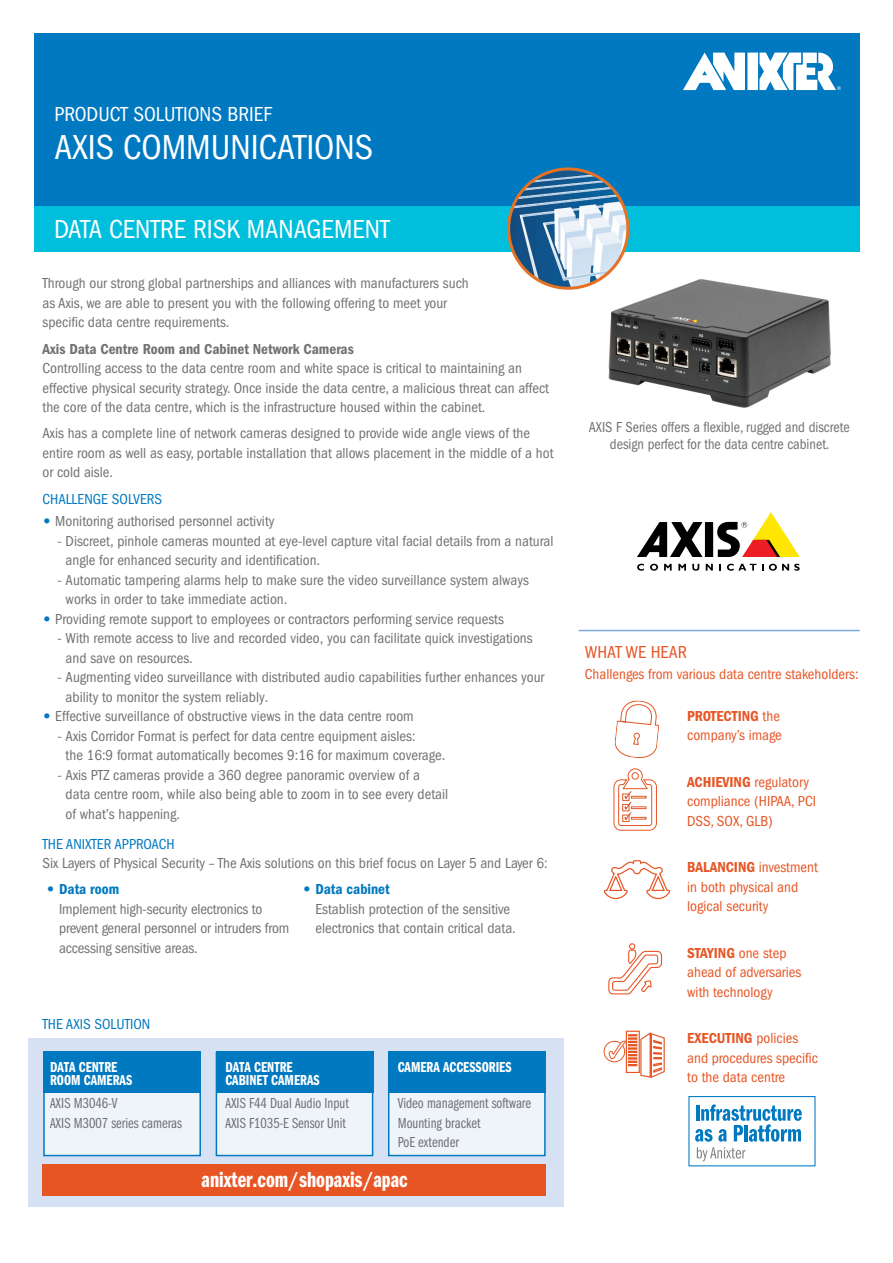
<style>
.page{position:relative;width:893px;height:1263px;background:#fff}
.page>*{position:absolute;margin:0;border:0;box-sizing:border-box;transform-origin:0 0}
.t1{font:condensed 36px "ITC Franklin Gothic Std";color:#fff}
.t2{font:condensed 27px "ITC Franklin Gothic Std";color:#fff}
.t3{font:22.5px "ITC Franklin Gothic Std Dm Cp";color:#fff}
.t4{font:condensed 21px "ITC Franklin Gothic Std";color:#fff}
.t5{font:condensed 18px "ITC Franklin Gothic Std";color:#e75525}
.t6{font:condensed 15px/19.5px "ITC Franklin Gothic Std";color:#717073}
.t7{font:condensed 15px/19.5px "ITC Franklin Gothic Std";color:#e75525}
.t8{font:15px/19.5px "ITC Franklin Gothic Std Bk Cp";color:#717073}
.t9{font:condensed 15px/16.5px "ITC Franklin Gothic Std";color:#717073;text-align:center;scale:.95 1}
.t10{font:15px/13.5px "ITC Franklin Gothic Std Dm Cp";color:#fff}
.t11{font:condensed 15px "ITC Franklin Gothic Std";color:#0079c1}
.t12{font:15px "ITC Franklin Gothic Std Dm Cd";color:#e75525}
.t13{font:15px "ITC Franklin Gothic Std Dm Cd";color:#717073}
.t14{font:15px "ITC Franklin Gothic Std Dm Cd";color:#0079c1}
.s1{font-family:"ITC Franklin Gothic Std Hvy";font-stretch:normal;color:#0079c1}
.s2{font-family:"ITC Franklin Gothic Std Hvy"}
.s3{font-family:"ITC Franklin Gothic Std";font-stretch:condensed}
.s4{font-family:"ITC Franklin Gothic Std Dm Cd";font-stretch:normal}
</style>
<div class="page">
<img style="left:581px;top:254px;width:250px;height:154px">
<div style="left:34px;top:34px;width:825px;height:172px;background:#0079c1"></div>
<div style="left:34px;top:206px;width:825px;height:45px;background:#00bfdc"></div>
<img style="left:509px;top:169px;width:119px;height:119px;border-radius:60px">
<div style="left:507px;top:167px;width:122px;height:123px;border:3px solid #e57224;border-radius:50%"></div>
<div style="left:747px;top:53px;width:11px;height:37px;background:#fff"></div>
<svg style="left:683px;top:53px;width:62px;height:37px"></svg>
<svg style="left:759px;top:53px;width:82px;height:37px"></svg>
<div style="left:688px;top:1096px;width:127px;height:70px;border:1px solid #0079c1"></div>
<svg style="left:695px;top:1104px;width:107px;height:57px"></svg>
<svg style="left:604px;top:860px;width:66px;height:39px"></svg>
<div style="left:604px;top:1041px;width:21px;height:21px;border:1px solid #e75525;border-radius:50%"></div>
<svg style="left:609px;top:1031px;width:56px;height:46px"></svg>
<svg style="left:614px;top:700px;width:45px;height:58px"></svg>
<svg style="left:608px;top:943px;width:54px;height:51px"></svg>
<svg style="left:614px;top:768px;width:43px;height:62px"></svg>
<div style="left:28px;top:1038px;width:535px;height:169px;background:#d6e2f4"></div>
<div style="left:44px;top:1053px;width:156px;height:102px;background:#eff4fa"></div>
<div style="left:43px;top:1052px;width:158px;height:104px;border:2px solid #0079c1"></div>
<div style="left:216px;top:1053px;width:157px;height:102px;background:#eff4fa"></div>
<div style="left:216px;top:1052px;width:157px;height:104px;border:2px solid #0079c1"></div>
<div style="left:389px;top:1053px;width:156px;height:102px;background:#eff4fa"></div>
<div style="left:388px;top:1052px;width:158px;height:104px;border:2px solid #0079c1"></div>
<div style="left:43px;top:1051px;width:158px;height:42px;background:#0079c1"></div>
<div style="left:216px;top:1051px;width:157px;height:42px;background:#0079c1"></div>
<div style="left:388px;top:1051px;width:158px;height:42px;background:#0079c1"></div>
<div style="left:43px;top:1164px;width:503px;height:32px;background:#e75525"></div>
<hr style="left:578px;top:630px;width:282px;height:1px;background:#7cacdc">
<div style="left:705px;top:522px;width:8px;height:35px;background:#000"></div>
<svg style="left:637px;top:522px;width:65px;height:35px"></svg>
<svg style="left:717px;top:512px;width:83px;height:45px"></svg>
<svg style="left:637px;top:564px;width:7px;height:7px"></svg>
<svg style="left:650px;top:564px;width:8px;height:7px"></svg>
<svg style="left:664px;top:564px;width:8px;height:7px"></svg>
<svg style="left:678px;top:564px;width:8px;height:7px"></svg>
<svg style="left:692px;top:564px;width:7px;height:7px"></svg>
<svg style="left:706px;top:564px;width:7px;height:7px"></svg>
<svg style="left:719px;top:564px;width:2px;height:7px"></svg>
<svg style="left:727px;top:564px;width:29px;height:7px"></svg>
<svg style="left:762px;top:564px;width:38px;height:7px"></svg>
<h3 class="t4" style="left:55px;top:102px;width:219px">PRODUCT SOLUTIONS BRIEF</h3>
<h1 class="t1" style="left:55px;top:127px;width:320px">AXIS COMMUNICATIONS</h1>
<h2 class="t2" style="left:54px;top:214px;width:337px">DATA CENTRE RISK MANAGEMENT</h2>
<p class="t6" style="left:43px;top:274px;width:428px">Through our strong global partnerships and alliances with manufacturers such as Axis, we are able to present you with the following offering to meet your specific data centre requirements.</p>
<p class="t13" style="left:43px;top:340px;width:313px">Axis Data Centre Room and Cabinet Network Cameras</p>
<p class="t6" style="left:43px;top:358px;width:508px">Controlling access to the data centre room and white space is critical to maintaining an effective physical security strategy. Once inside the data centre, a malicious threat can affect the core of the data centre, which is the infrastructure housed within the cabinet.</p>
<p class="t6" style="left:43px;top:424px;width:512px">Axis has a complete line of network cameras designed to provide wide angle views of the entire room as well as easy, portable installation that allows placement in the middle of a hot or cold aisle.</p>
<p class="t11" style="left:43px;top:490px;width:121px">CHALLENGE SOLVERS</p>
<p class="t6" style="left:43px;top:511px;width:233px"><span class="s1">•</span> Monitoring authorised personnel activity</p>
<p class="t6" style="left:66px;top:531px;width:489px;text-indent:-8px">- Discreet, pinhole cameras mounted at eye-level capture vital facial details from a natural angle for enhanced security and identification.</p>
<p class="t6" style="left:66px;top:570px;width:465px;text-indent:-8px">- Automatic tampering alarms help to make sure the video surveillance system always works in order to take immediate action.</p>
<p class="t6" style="left:43px;top:609px;width:463px"><span class="s1">•</span> Providing remote support to employees or contractors performing service requests</p>
<p class="t6" style="left:66px;top:628px;width:469px;text-indent:-8px">- With remote access to live and recorded video, you can facilitate quick investigations and save on resources.</p>
<p class="t6" style="left:66px;top:667px;width:480px;text-indent:-8px">- Augmenting video surveillance with distributed audio capabilities further enhances your ability to monitor the system reliably.</p>
<p class="t6" style="left:43px;top:706px;width:373px"><span class="s1">•</span> Effective surveillance of obstructive views in the data centre room</p>
<p class="t6" style="left:66px;top:726px;width:381px;text-indent:-8px">- Axis Corridor Format is perfect for data centre equipment aisles:<br>the 16:9 format automatically becomes 9:16 for maximum coverage.</p>
<p class="t6" style="left:66px;top:765px;width:384px;text-indent:-8px">- Axis PTZ cameras provide a 360 degree panoramic overview of a data centre room, while also being able to zoom in to see every detail of what’s happening.</p>
<p class="t11" style="left:43px;top:835px;width:134px">THE ANIXTER APPROACH</p>
<p class="t6" style="left:43px;top:853px;width:507px">Six Layers of Physical Security – The Axis solutions on this brief focus on Layer 5 and Layer 6:</p>
<p class="t14" style="left:46px;top:881px;width:74px"><span class="s2">•</span> Data room</p>
<p class="t6" style="left:59px;top:899px;width:232px">Implement high-security electronics to prevent general personnel or intruders from accessing sensitive areas.</p>
<p class="t14" style="left:303px;top:881px;width:89px"><span class="s2">•</span> Data cabinet</p>
<p class="t6" style="left:315px;top:899px;width:202px">Establish protection of the sensitive electronics that contain critical data.</p>
<p class="t11" style="left:43px;top:1016px;width:109px">THE AXIS SOLUTION</p>
<p class="t10" style="left:50px;top:1060px;width:84px">DATA CENTRE<br>ROOM CAMERAS</p>
<p class="t10" style="left:225px;top:1060px;width:96px">DATA CENTRE<br>CABINET CAMERAS</p>
<p class="t10" style="left:398px;top:1060px;width:115px">CAMERA ACCESSORIES</p>
<p class="t8" style="left:50px;top:1093px;width:133px">AXIS M3046-V<br>AXIS M3007 series cameras</p>
<p class="t8" style="left:225px;top:1093px;width:125px">AXIS F44 Dual Audio Input<br>AXIS F1035-E Sensor Unit</p>
<p class="t8" style="left:398px;top:1093px;width:135px">Video management software<br>Mounting bracket<br>PoE extender</p>
<h3 class="t3" style="left:202px;top:1167px;width:207px">anixter.com/shopaxis/apac</h3>
<p class="t9" style="left:589px;top:419px;width:276px">AXIS F Series offers a flexible, rugged and discrete design perfect for the data centre cabinet.</p>
<p class="t5" style="left:585px;top:642px;width:104px">WHAT WE HEAR</p>
<p class="t7" style="left:585px;top:664px;width:275px">Challenges from various data centre stakeholders:</p>
<p class="t12" style="left:687px;top:707px;width:94px">PROTECTING <span class="s3">the</span></p>
<p class="t7" style="left:687px;top:726px;width:96px">company’s image</p>
<p class="t7" style="left:687px;top:772px;width:130px"><span class="s4">ACHIEVING</span> regulatory compliance (HIPAA, PCI<br>DSS, SOX, GLB)</p>
<p class="t7" style="left:687px;top:858px;width:132px"><span class="s4">BALANCING</span> investment in both physical and logical security</p>
<p class="t12" style="left:687px;top:944px;width:101px">STAYING <span class="s3">one step</span></p>
<p class="t7" style="left:687px;top:963px;width:116px">ahead of adversaries with technology</p>
<p class="t12" style="left:687px;top:1030px;width:113px">EXECUTING <span class="s3">policies</span></p>
<p class="t7" style="left:687px;top:1048px;width:132px">and procedures specific to the data centre</p>
</div>
